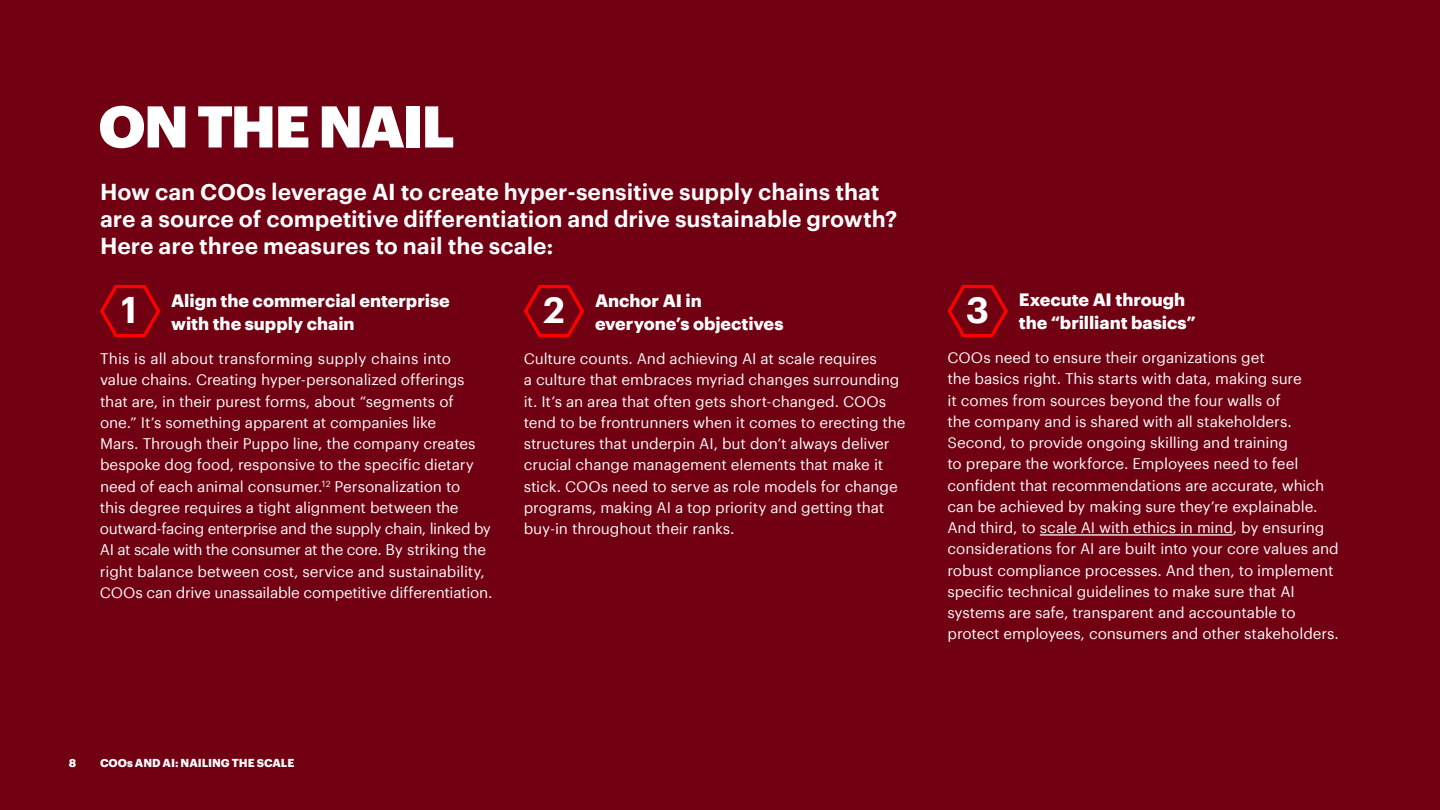
<style>
.page{position:relative;width:1440px;height:810px;background:#710012}
.page>*{position:absolute;margin:0;border:0;box-sizing:border-box;transform-origin:0 0}
.t1{font:900 57.5px "Graphik";letter-spacing:-.035em;color:#fff}
.t2{font:600 36.25px "Graphik";color:#fff}
.t3{font:600 22.5px/27px "Graphik";letter-spacing:-.005em;color:#fff}
.t4{font:700 17.5px/23.8px "Graphik";color:#fff}
.t5{font:15px/21.2px "Graphik";letter-spacing:-.01em;color:#fff}
.t6{font:700 11.25px "Graphik";letter-spacing:-.005em;color:#fff}
</style>
<div class="page">
<svg style="left:100px;top:284px;width:61px;height:54px"></svg>
<svg style="left:524px;top:284px;width:60px;height:54px"></svg>
<svg style="left:947px;top:284px;width:61px;height:54px"></svg>
<hr style="left:1040px;top:534px;width:193px;height:2px;background:#fff">
<h1 class="t1" style="left:98px;top:82px;width:358px">ON THE NAIL</h1>
<h3 class="t3" style="left:100px;top:176px;width:799px">How can COOs leverage AI to create hyper-sensitive supply chains that are a source of competitive differentiation and drive sustainable growth?<br>Here are three measures to nail the scale:</h3>
<p class="t4" style="left:1019px;top:286px;width:179px">Execute AI through the “brilliant basics”</p>
<p class="t5" style="left:948px;top:346px;width:393px">COOs need to ensure their organizations get<br>the basics right. This starts with data, making sure<br>it comes from sources beyond the four walls of<br>the company and is shared with all stakeholders.<br>Second, to provide ongoing skilling and training<br>to prepare the workforce. Employees need to feel confident that recommendations are accurate, which can be achieved by making sure they’re explainable.<br>And third, to scale AI with ethics in mind, by ensuring considerations for AI are built into your core values and robust compliance processes. And then, to implement specific technical guidelines to make sure that AI systems are safe, transparent and accountable to protect employees, consumers and other stakeholders.</p>
<p class="t4" style="left:171px;top:287px;width:280px">Align the commercial enterprise with the supply chain</p>
<p class="t5" style="left:100px;top:347px;width:394px">This is all about transforming supply chains into value chains. Creating hyper-personalized offerings that are, in their purest forms, about “segments of one.” It’s something apparent at companies like<br>Mars. Through their Puppo line, the company creates bespoke dog food, responsive to the specific dietary need of each animal consumer.<sup>12</sup> Personalization to<br>this degree requires a tight alignment between the outward-facing enterprise and the supply chain, linked by AI at scale with the consumer at the core. By striking the right balance between cost, service and sustainability, COOs can drive unassailable competitive differentiation.</p>
<p class="t4" style="left:595px;top:287px;width:190px">Anchor AI in everyone’s objectives</p>
<p class="t5" style="left:524px;top:347px;width:383px">Culture counts. And achieving AI at scale requires<br>a culture that embraces myriad changes surrounding it. It’s an area that often gets short-changed. COOs tend to be frontrunners when it comes to erecting the structures that underpin AI, but don’t always deliver crucial change management elements that make it stick. COOs need to serve as role models for change programs, making AI a top priority and getting that buy-in throughout their ranks.</p>
<h2 class="t2" style="left:121px;top:282px;width:18px">1</h2>
<h2 class="t2" style="left:543px;top:283px;width:23px">2</h2>
<h2 class="t2" style="left:966px;top:283px;width:25px">3</h2>
<p class="t6" style="left:69px;top:754px;width:9px">8</p>
<p class="t6" style="left:100px;top:754px;width:196px">COOs AND AI: NAILING THE SCALE</p>
</div>
